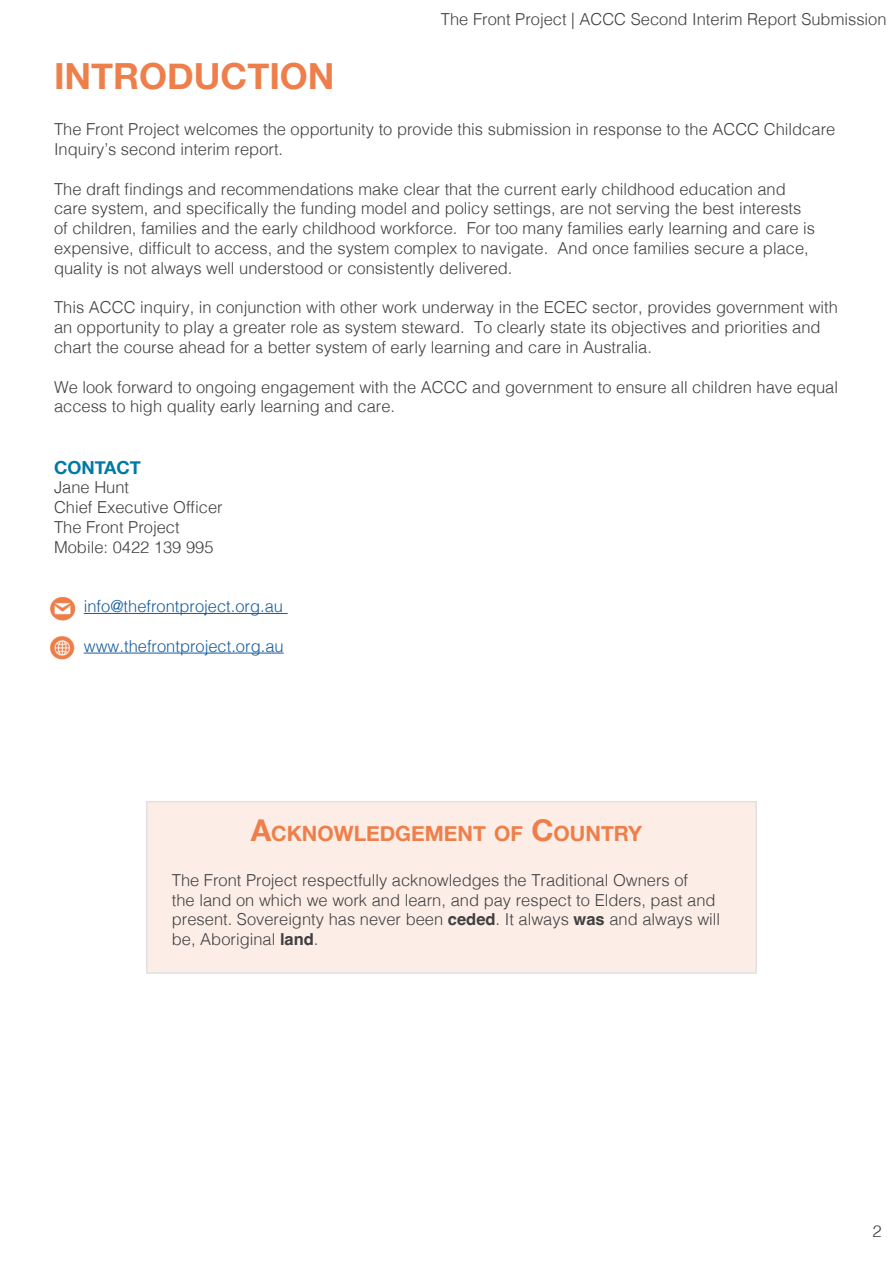
<style>
.page{position:relative;width:893px;height:1263px;background:#fff}
.page>*{position:absolute;margin:0;border:0;box-sizing:border-box;transform-origin:0 0}
._24_pt_big_heading{font:700 36px "Helvetica Neue";color:#ee7f4b}
._24_pt_big_heading-2{font:700 21px "Helvetica Neue";color:#ee7f4b}
._12_pt_Headings{font:700 18px "Helvetica Neue";color:#0079a7}
.t1{font:300 16.5px/19.8px "Helvetica";color:#404042}
.Paragraph_Style_3{font:300 16.5px "Helvetica";color:#175d9e}
.s1{font-size:30px}
.s2{font-weight:700}
</style>
<div class="page">
<div style="left:147px;top:802px;width:609px;height:171px;background:#fcede6"></div>
<hr style="left:84px;top:613px;width:204px;height:1px;background:#175d9e">
<hr style="left:84px;top:653px;width:200px;height:1px;background:#175d9e">
<img style="left:50px;top:596px;width:26px;height:64px">
<p class="_24_pt_big_heading" style="left:54px;top:48px;width:282px">INTRODUCTION</p>
<p class="t1" style="left:441px;top:8px;width:447px">The Front Project | ACCC Second Interim Report Submission</p>
<p class="t1" style="left:54px;top:118px;width:783px">The Front Project welcomes the opportunity to provide this submission in response to the ACCC Childcare<br>Inquiry’s second interim report.</p>
<p class="t1" style="left:54px;top:178px;width:763px">The draft findings and recommendations make clear that the current early childhood education and care system, and specifically the funding model and policy settings, are not serving the best interests of children, families and the early childhood workforce. For too many families early learning and care is expensive, difficult to access, and the system complex to navigate. And once families secure a place, quality is not always well understood or consistently delivered.</p>
<p class="t1" style="left:54px;top:296px;width:785px">This ACCC inquiry, in conjunction with other work underway in the ECEC sector, provides government with an opportunity to play a greater role as system steward. To clearly state its objectives and priorities and chart the course ahead for a better system of early learning and care in Australia.</p>
<p class="t1" style="left:54px;top:376px;width:786px">We look forward to ongoing engagement with the ACCC and government to ensure all children have equal access to high quality early learning and care.</p>
<p class="_12_pt_Headings" style="left:54px;top:453px;width:88px">CONTACT</p>
<p class="t1" style="left:54px;top:476px;width:77px">Jane Hunt</p>
<p class="t1" style="left:54px;top:496px;width:170px">Chief Executive Officer</p>
<p class="t1" style="left:54px;top:516px;width:127px">The Front Project</p>
<p class="t1" style="left:54px;top:536px;width:161px">Mobile: 0422 139 995</p>
<p class="Paragraph_Style_3" style="left:84px;top:592px;width:201px">info@thefrontproject.org.au</p>
<p class="Paragraph_Style_3" style="left:84px;top:632px;width:201px">www.thefrontproject.org.au</p>
<p class="_24_pt_big_heading-2" style="left:251px;top:817px;width:393px"><span class="s1">A</span>CKNOWLEDGEMENT OF <span class="s1">C</span>OUNTRY</p>
<p class="t1" style="left:172px;top:869px;width:550px">The Front Project respectfully acknowledges the Traditional Owners of<br>the land on which we work and learn, and pay respect to Elders, past and present. Sovereignty has never been <span class="s2">ceded</span>. It always <span class="s2">was</span> and always will be, Aboriginal <span class="s2">land</span>.</p>
<p class="t1" style="left:872px;top:1220px;width:11px">2</p>
</div>
